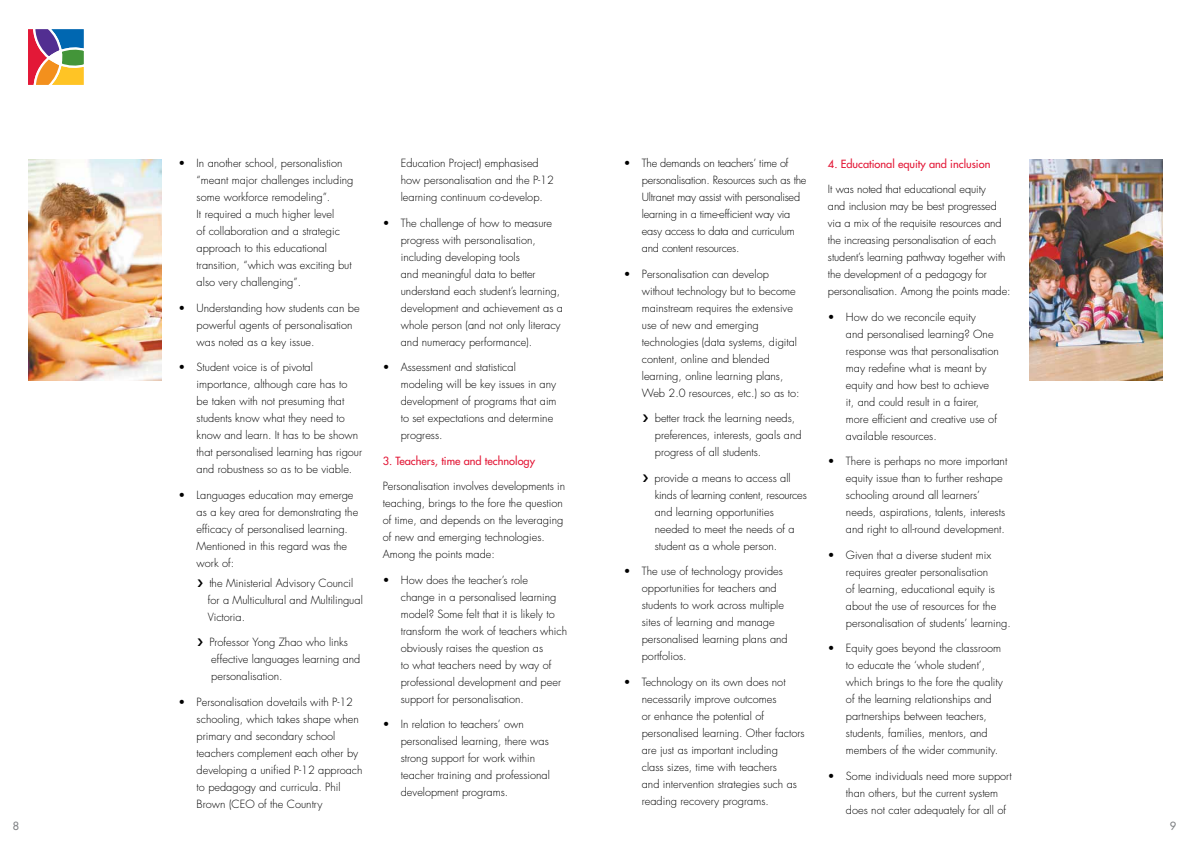
<style>
.page{position:relative;width:1191px;height:842px;background:#fff}
.page>*{position:absolute;margin:0;border:0;box-sizing:border-box;transform-origin:0 0}
.t1{font:300 11px/17px "Futura";color:#000}
.t2{font:300 11px/17px "Futura";letter-spacing:-.02em;color:#000}
.t3{font:11px "Futura";color:#e31837}
.t4{font:11px "Futura";color:#808285}
</style>
<div class="page">
<svg style="left:28px;top:29px;width:56px;height:56px;background:#a68272"></svg>
<img style="left:28px;top:159px;width:134px;height:222px">
<img style="left:1029px;top:159px;width:133px;height:222px">
<p class="t1" style="left:197px;top:155px;width:158px;text-indent:-18px">• In another school, personalistion “meant major challenges including some workforce remodeling”.<br>It required a much higher level<br>of collaboration and a strategic approach to this educational transition, “which was exciting but also very challenging”.</p>
<p class="t1" style="left:197px;top:299px;width:164px;text-indent:-18px">• Understanding how students can be powerful agents of personalisation was noted as a key issue.</p>
<p class="t1" style="left:197px;top:359px;width:167px;text-indent:-18px">• Student voice is of pivotal importance, although care has to<br>be taken with not presuming that students know what they need to know and learn. It has to be shown that personalised learning has rigour and robustness so as to be viable.</p>
<p class="t1" style="left:197px;top:486px;width:163px;text-indent:-18px">• Languages education may emerge as a key area for demonstrating the efficacy of personalised learning.<br>Mentioned in this regard was the work of:</p>
<p class="t1" style="left:208px;top:574px;width:156px">the Ministerial Advisory Council for a Multicultural and Multilingual<br>Victoria.</p>
<p class="t1" style="left:209px;top:634px;width:153px">Professor Yong Zhao who links effective languages learning and personalisation.</p>
<p class="t1" style="left:197px;top:693px;width:167px;text-indent:-18px">• Personalisation dovetails with P-12 schooling, which takes shape when primary and secondary school teachers complement each other by developing a unified P-12 approach to pedagogy and curricula. Phil<br>Brown (CEO of the Country</p>
<p class="t1" style="left:401px;top:155px;width:155px">Education Project) emphasised how personalisation and the P-12 learning continuum co-develop.</p>
<p class="t1" style="left:401px;top:214px;width:164px;text-indent:-18px">• The challenge of how to measure progress with personalisation, including developing tools<br>and meaningful data to better understand each student’s learning, development and achievement as a whole person (and not only literacy and numeracy performance).</p>
<p class="t1" style="left:401px;top:359px;width:157px;text-indent:-18px">• Assessment and statistical modeling will be key issues in any development of programs that aim to set expectations and determine progress.</p>
<p class="t3" style="left:383px;top:453px;width:154px">3. Teachers, time and technology</p>
<p class="t1" style="left:383px;top:478px;width:184px">Personalisation involves developments in teaching, brings to the fore the question of time, and depends on the leveraging of new and emerging technologies.<br>Among the points made:</p>
<p class="t1" style="left:401px;top:571px;width:168px;text-indent:-18px">• How does the teacher’s role<br>change in a personalised learning model? Some felt that it is likely to transform the work of teachers which obviously raises the question as<br>to what teachers need by way of professional development and peer support for personalisation.</p>
<p class="t1" style="left:401px;top:716px;width:151px;text-indent:-18px">• In relation to teachers’ own personalised learning, there was strong support for work within teacher training and professional development programs.</p>
<p class="t2" style="left:642px;top:155px;width:166px;text-indent:-18px">• The demands on teachers’ time of personalisation. Resources such as the Ultranet may assist with personalised learning in a time-efficient way via easy access to data and curriculum and content resources.</p>
<p class="t1" style="left:642px;top:266px;width:159px;text-indent:-18px">• Personalisation can develop without technology but to become mainstream requires the extensive use of new and emerging technologies (data systems, digital content, online and blended learning, online learning plans,<br>Web 2.0 resources, etc.) so as to:</p>
<p class="t1" style="left:655px;top:410px;width:148px">better track the learning needs, preferences, interests, goals and progress of all students.</p>
<p class="t1" style="left:654px;top:470px;width:154px">provide a means to access all kinds of learning content, resources and learning opportunities needed to meet the needs of a student as a whole person.</p>
<p class="t1" style="left:642px;top:563px;width:147px;text-indent:-18px">• The use of technology provides opportunities for teachers and students to work across multiple sites of learning and manage personalised learning plans and portfolios.</p>
<p class="t1" style="left:642px;top:673px;width:164px;text-indent:-18px">• Technology on its own does not necessarily improve outcomes<br>or enhance the potential of personalised learning. Other factors are just as important including<br>class sizes, time with teachers<br>and intervention strategies such as reading recovery programs.</p>
<p class="t3" style="left:828px;top:156px;width:164px">4. Educational equity and inclusion</p>
<p class="t1" style="left:828px;top:181px;width:184px">It was noted that educational equity<br>and inclusion may be best progressed via a mix of the requisite resources and the increasing personalisation of each student’s learning pathway together with the development of a pedagogy for personalisation. Among the points made:</p>
<p class="t1" style="left:846px;top:308px;width:154px;text-indent:-18px">• How do we reconcile equity<br>and personalised learning? One response was that personalisation may redefine what is meant by equity and how best to achieve it, and could result in a fairer, more efficient and creative use of available resources.</p>
<p class="t1" style="left:846px;top:453px;width:163px;text-indent:-18px">• There is perhaps no more important equity issue than to further reshape schooling around all learners’ needs, aspirations, talents, interests and right to all-round development.</p>
<p class="t1" style="left:846px;top:546px;width:166px;text-indent:-18px">• Given that a diverse student mix requires greater personalisation<br>of learning, educational equity is about the use of resources for the personalisation of students’ learning.</p>
<p class="t1" style="left:846px;top:640px;width:158px;text-indent:-18px">• Equity goes beyond the classroom to educate the ‘whole student’, which brings to the fore the quality of the learning relationships and partnerships between teachers, students, families, mentors, and members of the wider community.</p>
<p class="t1" style="left:846px;top:767px;width:167px;text-indent:-18px">• Some individuals need more support than others, but the current system does not cater adequately for all of</p>
<p class="t4" style="left:13px;top:819px;width:8px">8</p>
<p class="t4" style="left:1169px;top:819px;width:8px">9</p>
</div>
